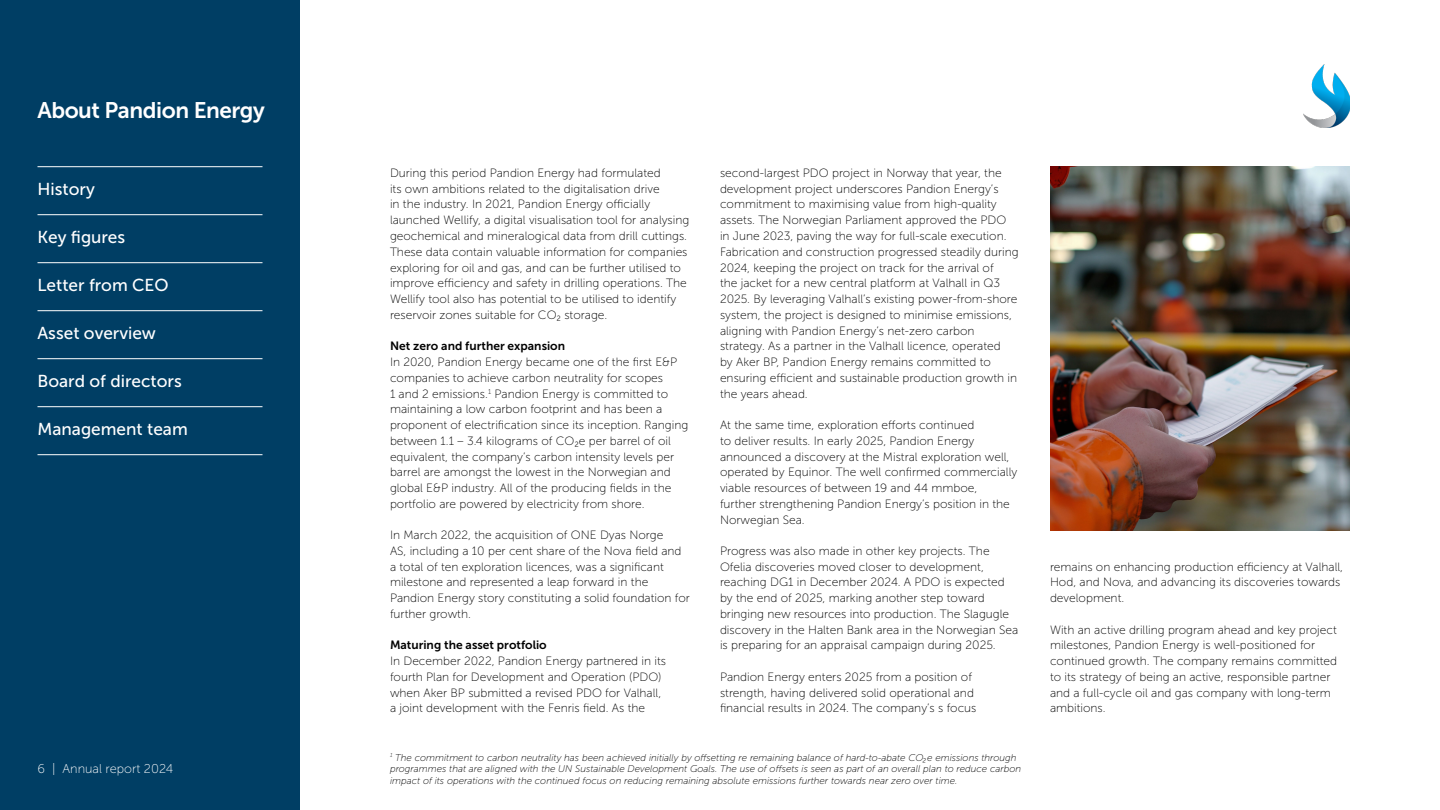
<style>
.page{position:relative;width:1440px;height:810px;background:#fff}
.page>*{position:absolute;margin:0;border:0;box-sizing:border-box;transform-origin:0 0}
.t1{font:22.5px "Museo Sans 700";letter-spacing:-.02em;color:#fff}
.t2{font:17.25px "Museo Sans 500";color:#fff}
.t3{font:12.75px "Museo Sans 100";color:#fff}
.Body{font:12px/15.8px "Museo Sans 100";color:#000}
.Body-2{font:12px "Museo Sans 700";color:#000}
.t4{font:italic 9.75px/11.7px "Museo Sans 100";color:#000}
</style>
<div class="page">
<div style="left:0;top:0;width:300px;height:810px;background:#003e64"></div>
<img style="left:1050px;top:167px;width:300px;height:363px">
<img style="left:1303px;top:64px;width:47px;height:64px">
<hr style="left:38px;top:167px;width:224px;height:1px;background:#fff">
<hr style="left:38px;top:215px;width:224px;height:1px;background:#fff">
<hr style="left:38px;top:263px;width:224px;height:1px;background:#fff">
<hr style="left:38px;top:311px;width:224px;height:1px;background:#fff">
<hr style="left:38px;top:359px;width:224px;height:1px;background:#fff">
<hr style="left:38px;top:407px;width:224px;height:1px;background:#fff">
<hr style="left:38px;top:455px;width:224px;height:1px;background:#fff">
<h1 class="t1" style="left:38px;top:98px;width:229px">About Pandion Energy</h1>
<h2 class="t2" style="left:38px;top:180px;width:59px">History</h2>
<h2 class="t2" style="left:38px;top:228px;width:89px">Key figures</h2>
<h2 class="t2" style="left:38px;top:276px;width:133px">Letter from CEO</h2>
<h2 class="t2" style="left:38px;top:324px;width:120px">Asset overview</h2>
<h2 class="t2" style="left:38px;top:372px;width:146px">Board of directors</h2>
<h2 class="t2" style="left:38px;top:420px;width:152px">Management team</h2>
<p class="t3" style="left:38px;top:761px;width:137px">6 | Annual report 2024</p>
<p class="Body" style="left:390px;top:165px;width:301px">During this period Pandion Energy had formulated<br>its own ambitions related to the digitalisation drive<br>in the industry. In 2021, Pandion Energy officially launched Wellify, a digital visualisation tool for analysing geochemical and mineralogical data from drill cuttings.<br>These data contain valuable information for companies exploring for oil and gas, and can be further utilised to improve efficiency and safety in drilling operations. The Wellify tool also has potential to be utilised to identify reservoir zones suitable for CO₂ storage.</p>
<p class="Body-2" style="left:390px;top:339px;width:177px">Net zero and further expansion</p>
<p class="Body" style="left:390px;top:354px;width:300px">In 2020, Pandion Energy became one of the first E&amp;P companies to achieve carbon neutrality for scopes<br>1 and 2 emissions.<sup>1</sup> Pandion Energy is committed to maintaining a low carbon footprint and has been a proponent of electrification since its inception. Ranging between 1.1 – 3.4 kilograms of CO₂e per barrel of oil equivalent, the company’s carbon intensity levels per barrel are amongst the lowest in the Norwegian and global E&amp;P industry. All of the producing fields in the portfolio are powered by electricity from shore.</p>
<p class="Body" style="left:390px;top:527px;width:302px">In March 2022, the acquisition of ONE Dyas Norge<br>AS, including a 10 per cent share of the Nova field and a total of ten exploration licences, was a significant milestone and represented a leap forward in the Pandion Energy story constituting a solid foundation for further growth.</p>
<p class="Body-2" style="left:390px;top:639px;width:158px">Maturing the asset protfolio</p>
<p class="Body" style="left:390px;top:653px;width:278px">In December 2022, Pandion Energy partnered in its fourth Plan for Development and Operation (PDO) when Aker BP submitted a revised PDO for Valhall, a joint development with the Fenris field. As the</p>
<p class="Body" style="left:720px;top:165px;width:300px">second-largest PDO project in Norway that year, the development project underscores Pandion Energy’s commitment to maximising value from high-quality assets. The Norwegian Parliament approved the PDO in June 2023, paving the way for full-scale execution.<br>Fabrication and construction progressed steadily during 2024, keeping the project on track for the arrival of<br>the jacket for a new central platform at Valhall in Q3<br>2025. By leveraging Valhall’s existing power-from-shore system, the project is designed to minimise emissions, aligning with Pandion Energy’s net-zero carbon strategy. As a partner in the Valhall licence, operated<br>by Aker BP, Pandion Energy remains committed to ensuring efficient and sustainable production growth in the years ahead.</p>
<p class="Body" style="left:720px;top:417px;width:299px">At the same time, exploration efforts continued<br>to deliver results. In early 2025, Pandion Energy announced a discovery at the Mistral exploration well, operated by Equinor. The well confirmed commercially viable resources of between 19 and 44 mmboe,<br>further strengthening Pandion Energy’s position in the Norwegian Sea.</p>
<p class="Body" style="left:720px;top:543px;width:300px">Progress was also made in other key projects. The Ofelia discoveries moved closer to development, reaching DG1 in December 2024. A PDO is expected by the end of 2025, marking another step toward bringing new resources into production. The Slagugle discovery in the Halten Bank area in the Norwegian Sea is preparing for an appraisal campaign during 2025.</p>
<p class="Body" style="left:720px;top:669px;width:258px">Pandion Energy enters 2025 from a position of strength, having delivered solid operational and financial results in 2024. The company’s s focus</p>
<p class="t4" style="left:390px;top:752px;width:633px"><sup>1</sup> The commitment to carbon neutrality has been achieved initially by offsetting re remaining balance of hard-to-abate CO₂e emissions through programmes that are aligned with the UN Sustainable Development Goals. The use of offsets is seen as part of an overall plan to reduce carbon impact of its operations with the continued focus on reducing remaining absolute emissions further towards near zero over time.</p>
<p class="Body" style="left:1050px;top:559px;width:295px">remains on enhancing production efficiency at Valhall,<br>Hod, and Nova, and advancing its discoveries towards development.</p>
<p class="Body" style="left:1050px;top:622px;width:289px">With an active drilling program ahead and key project milestones, Pandion Energy is well-positioned for continued growth. The company remains committed to its strategy of being an active, responsible partner and a full-cycle oil and gas company with long-term ambitions.</p>
</div>
